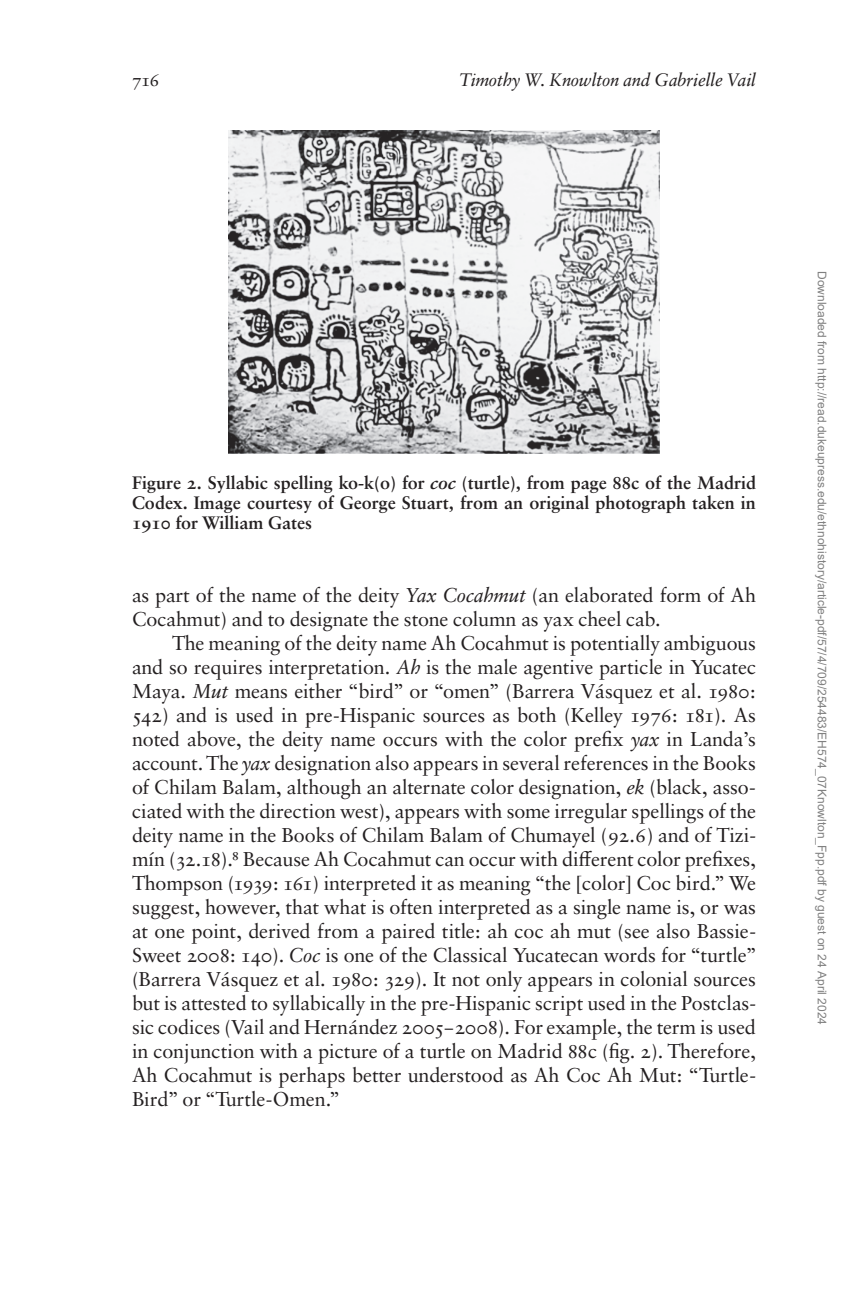
<style>
.page{position:relative;width:864px;height:1296px;background:#fff}
.page>*{position:absolute;margin:0;border:0;box-sizing:border-box;transform-origin:0 0}
.t1{font:20px/24px "Sabon ttext";letter-spacing:-.015em;color:#231f20}
.t2{font:700 18px/20px "Sabon t";color:#231f20;text-align:justify}
.t3{font:18px "Sabon ttextitalic";color:#231f20}
.t4{font:18px "Sabon ttext";color:#231f20}
.t5{font:12px "Arial";color:#808080}
.s1{font-family:"Sabon tbolditalic";font-weight:400}
.s2{font-family:"Sabon ttextitalic"}
</style>
<div class="page">
<img style="left:228px;top:131px;width:432px;height:322px">
<p class="t4" style="left:132px;top:66px;width:29px">716</p>
<p class="t3" style="left:459px;top:69px;width:298px">Timothy W. Knowlton and Gabrielle Vail</p>
<p class="t2" style="left:132px;top:473px;width:626px">Figure 2. Syllabic spelling ko-k(o) for <span class="s1">coc</span> (turtle), from page 88c of the Madrid Codex. Image courtesy of George Stuart, from an original photograph taken in 1910 for William Gates</p>
<p class="t1" style="left:132px;top:583px;width:626px">as part of the name of the deity <span class="s2">Yax Cocahmut</span> (an elaborated form of Ah<br>Cocahmut) and to designate the stone column as yax cheel cab.</p>
<p class="t1" style="left:132px;top:631px;width:626px;text-align:justify;text-indent:40px">The meaning of the deity name Ah Cocahmut is potentially ambiguous and so requires interpretation. <span class="s2">Ah</span> is the male agentive particle in Yucatec Maya. <span class="s2">Mut</span> means either “bird” or “omen” (Barrera Vásquez et al. 1980:<br>542) and is used in pre-Hispanic sources as both (Kelley 1976: 181). As noted above, the deity name occurs with the color prefix <span class="s2">yax</span> in Landa’s account. The <span class="s2">yax</span> designation also appears in several references in the Books of Chilam Balam, although an alternate color designation, <span class="s2">ek</span> (black, asso&shy;ciated with the direction west), appears with some irregular spellings of the deity name in the Books of Chilam Balam of Chumayel (92.6) and of Tizi&shy;mín (32.18).8 Because Ah Cocahmut can occur with different color prefixes, Thompson (1939: 161) interpreted it as meaning “the [color] Coc bird.” We suggest, however, that what is often interpreted as a single name is, or was at one point, derived from a paired title: ah coc ah mut (see also Bassie-Sweet 2008: 140). <span class="s2">Coc</span> is one of the Classical Yucatecan words for “turtle” (Barrera Vásquez et al. 1980: 329). It not only appears in colonial sources but is attested to syllabically in the pre-Hispanic script used in the Postclas&shy;sic codices (Vail and Hernández 2005–2008). For example, the term is used in conjunction with a picture of a turtle on Madrid 88c (fig. 2). Therefore, Ah Cocahmut is perhaps better understood as Ah Coc Ah Mut: “Turtle-Bird” or “Turtle-Omen.”</p>
<p class="t5" style="left:827px;top:271px;width:755px;rotate:90deg">Downloaded from http://read.dukeupress.edu/ethnohistory/article-pdf/57/4/709/254483/EH574_07Knowlton_Fpp.pdf by guest on 24 April 2024</p>
</div>
